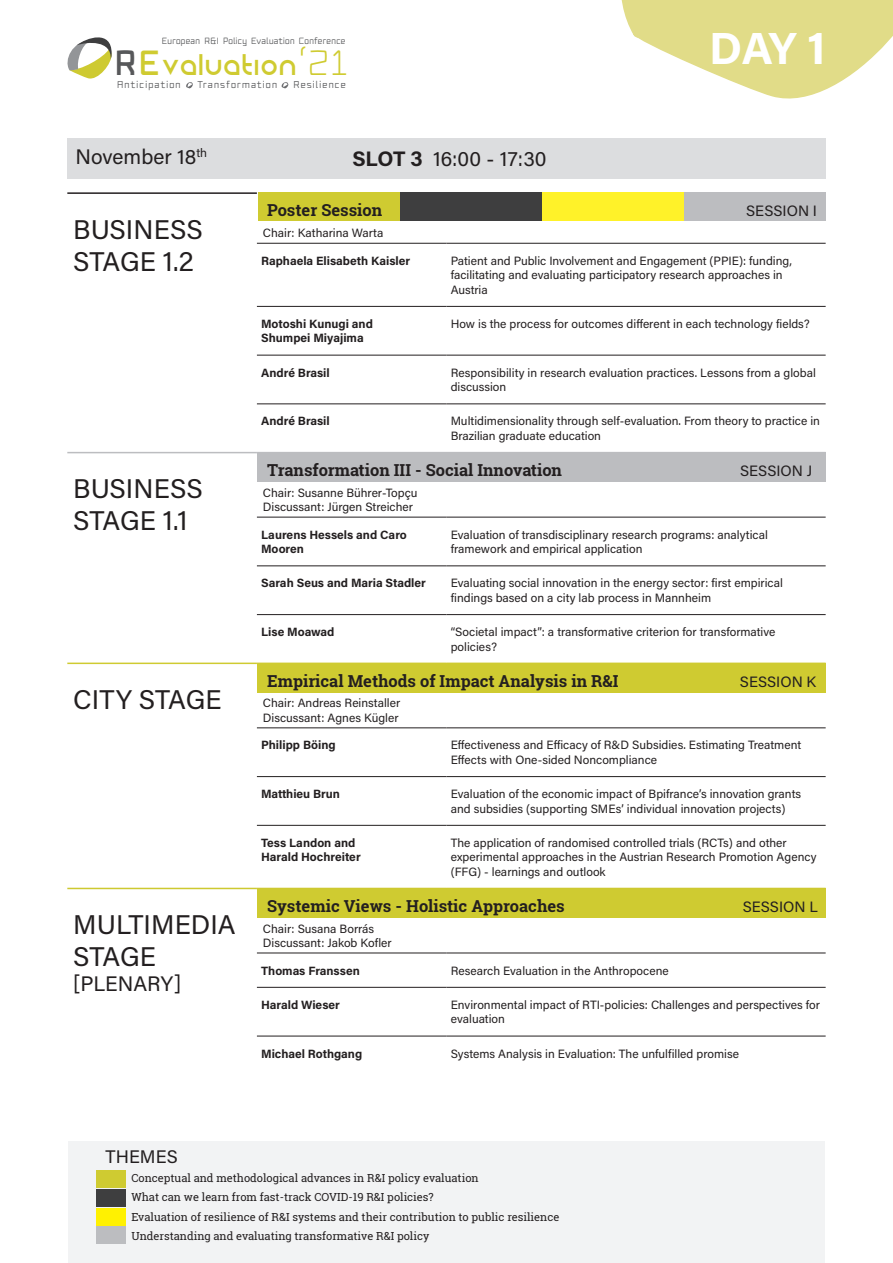
<style>
.page{position:relative;width:893px;height:1263px;background:#fff}
.page>*{position:absolute;margin:0;border:0;box-sizing:border-box;transform-origin:0 0}
.t1{font:700 45px "Acumin Pro";color:#fff}
.t2{font:33.45px "REZ";letter-spacing:.075em;color:#cfcb31}
.t3{font:27px "Acumin Pro";color:#231f20}
.t4{font:21px "Acumin Pro";color:#231f20}
.t5{font:18.15px "Acumin Pro";letter-spacing:.005em;color:#231f20}
.t6{font:700 16.5px "Roboto Slab";color:#231f20}
.t7{font:15px "Acumin Pro";color:#231f20}
.thema_sub{font:12px/14.4px "Acumin Pro";color:#231f20}
.speaker{font:700 12px/14.4px "Acumin Pro";color:#231f20}
.chair{font:12px "Acumin Pro";color:#231f20}
.t8{font:11.1px "Roboto Slab";color:#231f20}
.t9{font:500 9.45px "Fenton";letter-spacing:.125em;color:#57585a}
.t10{font:500 9.45px "Fenton";letter-spacing:.105em;color:#57585a}
.t11{font:500 8.55px "Fenton";letter-spacing:.04em;color:#57585a}
.s1{font-family:"Fenton";font-weight:900;color:#57585a}
.s2{font-family:"Fenton";font-weight:900}
.s3{font-family:"Fenton"}
.s4{font-weight:700}
</style>
<div class="page">
<div style="left:258px;top:192px;width:142px;height:29px;background:#cfcb31"></div>
<div style="left:400px;top:192px;width:142px;height:29px;background:#3e3e3f"></div>
<div style="left:542px;top:192px;width:142px;height:29px;background:#fff229"></div>
<div style="left:684px;top:192px;width:142px;height:29px;background:#bcbdc0"></div>
<div style="left:67px;top:138px;width:759px;height:41px;background:#dcdddf"></div>
<div style="left:257px;top:453px;width:569px;height:29px;background:#bcbdc0"></div>
<div style="left:257px;top:663px;width:569px;height:30px;background:#cfcb31"></div>
<div style="left:257px;top:888px;width:569px;height:30px;background:#cfcb31"></div>
<hr style="left:257px;top:243px;width:189px;height:1px;background:#231f20">
<hr style="left:446px;top:243px;width:380px;height:1px;background:#231f20">
<hr style="left:257px;top:517px;width:189px;height:1px;background:#231f20">
<hr style="left:446px;top:517px;width:380px;height:1px;background:#231f20">
<hr style="left:257px;top:728px;width:189px;height:1px;background:#231f20">
<hr style="left:446px;top:728px;width:380px;height:1px;background:#231f20">
<hr style="left:257px;top:953px;width:189px;height:1px;background:#231f20">
<hr style="left:446px;top:953px;width:380px;height:1px;background:#231f20">
<hr style="left:257px;top:566px;width:189px;height:1px;background:#231f20">
<hr style="left:446px;top:566px;width:380px;height:1px;background:#231f20">
<hr style="left:257px;top:776px;width:189px;height:1px;background:#231f20">
<hr style="left:446px;top:776px;width:380px;height:1px;background:#231f20">
<hr style="left:257px;top:987px;width:189px;height:1px;background:#231f20">
<hr style="left:446px;top:987px;width:380px;height:1px;background:#231f20">
<hr style="left:257px;top:306px;width:189px;height:1px;background:#231f20">
<hr style="left:446px;top:306px;width:380px;height:1px;background:#231f20">
<hr style="left:257px;top:614px;width:189px;height:1px;background:#231f20">
<hr style="left:446px;top:614px;width:380px;height:1px;background:#231f20">
<hr style="left:257px;top:825px;width:189px;height:1px;background:#231f20">
<hr style="left:446px;top:825px;width:380px;height:1px;background:#231f20">
<hr style="left:257px;top:1036px;width:189px;height:1px;background:#231f20">
<hr style="left:446px;top:1036px;width:380px;height:1px;background:#231f20">
<hr style="left:67px;top:663px;width:190px;height:1px;background:#cfcb31">
<hr style="left:67px;top:192px;width:190px;height:2px;background:#231f20">
<hr style="left:257px;top:355px;width:189px;height:1px;background:#231f20">
<hr style="left:446px;top:355px;width:380px;height:1px;background:#231f20">
<hr style="left:257px;top:404px;width:189px;height:1px;background:#231f20">
<hr style="left:446px;top:404px;width:380px;height:1px;background:#231f20">
<hr style="left:67px;top:888px;width:190px;height:1px;background:#cdc931">
<hr style="left:67px;top:452px;width:190px;height:1px;background:#bcbdc0">
<hr style="left:257px;top:452px;width:189px;height:1px;background:#bcbdc0">
<hr style="left:446px;top:452px;width:380px;height:1px;background:#bcbdc0">
<svg style="left:621px;top:0;width:272px;height:99px"></svg>
<div style="left:676px;top:0;width:207px;height:45px;background:#e1dc88"></div>
<div style="left:68px;top:1142px;width:757px;height:121px;background:#f2f3f4"></div>
<div style="left:96px;top:1171px;width:30px;height:17px;background:#cfcb31"></div>
<div style="left:96px;top:1189px;width:30px;height:17px;background:#3e3e3f"></div>
<div style="left:96px;top:1208px;width:30px;height:17px;background:#fff101"></div>
<div style="left:96px;top:1226px;width:30px;height:18px;background:#bcbdc0"></div>
<svg style="left:67px;top:37px;width:45px;height:42px"></svg>
<svg style="left:186px;top:82px;width:7px;height:7px"></svg>
<svg style="left:281px;top:82px;width:7px;height:7px"></svg>
<p class="t11" style="left:162px;top:36px;width:185px">European R&amp;I Policy Evaluation Conference</p>
<p class="t2" style="left:114px;top:54px;width:235px"><span class="s1">R</span><span class="s2">E</span>valuation<span class="s3">‘21</span></p>
<p class="t9" style="left:117px;top:79px;width:65px">Anticipation</p>
<p class="t10" style="left:197px;top:79px;width:82px">Transformation</p>
<p class="t9" style="left:294px;top:79px;width:54px">Resilience</p>
<p class="t4" style="left:75px;top:142px;width:133px">November 18<sup>th</sup></p>
<p class="t4" style="left:352px;top:144px;width:196px"><span class="s4">SLOT 3</span> 16:00 - 17:30</p>
<p class="t1" style="left:709px;top:17px;width:118px">DAY 1</p>
<p class="t3" style="left:73px;top:210px;width:131px">BUSINESS</p>
<p class="t3" style="left:73px;top:243px;width:122px">STAGE 1.2</p>
<p class="t3" style="left:73px;top:470px;width:131px">BUSINESS</p>
<p class="t3" style="left:73px;top:502px;width:116px">STAGE 1.1</p>
<p class="t3" style="left:73px;top:680px;width:150px">CITY STAGE</p>
<p class="t3" style="left:73px;top:906px;width:164px">MULTIMEDIA</p>
<p class="t3" style="left:73px;top:938px;width:84px">STAGE</p>
<p class="t4" style="left:73px;top:969px;width:110px">[PLENARY]</p>
<p class="t6" style="left:267px;top:199px;width:117px">Poster Session</p>
<p class="t7" style="left:746px;top:201px;width:72px">SESSION I</p>
<p class="chair" style="left:263px;top:225px;width:122px">Chair: Katharina Warta</p>
<p class="speaker" style="left:261px;top:253px;width:151px">Raphaela Elisabeth Kaisler</p>
<p class="thema_sub" style="left:451px;top:253px;width:343px">Patient and Public Involvement and Engagement (PPIE): funding, facilitating and evaluating participatory research approaches in<br>Austria</p>
<p class="speaker" style="left:261px;top:316px;width:113px">Motoshi Kunugi and<br>Shumpei Miyajima</p>
<p class="thema_sub" style="left:451px;top:316px;width:361px">How is the process for outcomes different in each technology fields?</p>
<p class="speaker" style="left:261px;top:365px;width:70px">André Brasil</p>
<p class="thema_sub" style="left:451px;top:365px;width:367px">Responsibility in research evaluation practices. Lessons from a global discussion</p>
<p class="speaker" style="left:261px;top:413px;width:70px">André Brasil</p>
<p class="thema_sub" style="left:451px;top:414px;width:371px">Multidimensionality through self-evaluation. From theory to practice in<br>Brazilian graduate education</p>
<p class="t6" style="left:267px;top:459px;width:296px">Transformation III - Social Innovation</p>
<p class="t7" style="left:740px;top:460px;width:74px">SESSION J</p>
<p class="chair" style="left:263px;top:484px;width:156px">Chair: Susanne Bührer-Topçu</p>
<p class="chair" style="left:263px;top:499px;width:152px">Discussant: Jürgen Streicher</p>
<p class="speaker" style="left:261px;top:527px;width:147px">Laurens Hessels and Caro<br>Mooren</p>
<p class="thema_sub" style="left:451px;top:527px;width:319px">Evaluation of transdisciplinary research programs: analytical framework and empirical application</p>
<p class="speaker" style="left:261px;top:575px;width:166px">Sarah Seus and Maria Stadler</p>
<p class="thema_sub" style="left:451px;top:575px;width:334px">Evaluating social innovation in the energy sector: first empirical findings based on a city lab process in Mannheim</p>
<p class="speaker" style="left:261px;top:624px;width:75px">Lise Moawad</p>
<p class="thema_sub" style="left:451px;top:624px;width:326px">“Societal impact”: a transformative criterion for transformative policies?</p>
<p class="t6" style="left:267px;top:669px;width:353px">Empirical Methods of Impact Analysis in R&amp;I</p>
<p class="t7" style="left:740px;top:671px;width:78px">SESSION K</p>
<p class="chair" style="left:263px;top:695px;width:139px">Chair: Andreas Reinstaller</p>
<p class="chair" style="left:263px;top:709px;width:137px">Discussant: Agnes Kügler</p>
<p class="speaker" style="left:261px;top:737px;width:76px">Philipp Böing</p>
<p class="thema_sub" style="left:451px;top:737px;width:352px">Effectiveness and Efficacy of R&amp;D Subsidies. Estimating Treatment<br>Effects with One-sided Noncompliance</p>
<p class="speaker" style="left:261px;top:786px;width:80px">Matthieu Brun</p>
<p class="thema_sub" style="left:451px;top:786px;width:352px">Evaluation of the economic impact of Bpifrance’s innovation grants and subsidies (supporting SMEs’ individual innovation projects)</p>
<p class="speaker" style="left:261px;top:835px;width:101px">Tess Landon and<br>Harald Hochreiter</p>
<p class="thema_sub" style="left:451px;top:835px;width:367px">The application of randomised controlled trials (RCTs) and other experimental approaches in the Austrian Research Promotion Agency (FFG) - learnings and outlook</p>
<p class="t6" style="left:267px;top:894px;width:299px">Systemic Views - Holistic Approaches</p>
<p class="t7" style="left:743px;top:896px;width:77px">SESSION L</p>
<p class="chair" style="left:263px;top:920px;width:113px">Chair: Susana Borrás</p>
<p class="chair" style="left:263px;top:934px;width:130px">Discussant: Jakob Kofler</p>
<p class="speaker" style="left:261px;top:963px;width:100px">Thomas Franssen</p>
<p class="thema_sub" style="left:451px;top:963px;width:219px">Research Evaluation in the Anthropocene</p>
<p class="speaker" style="left:261px;top:997px;width:80px">Harald Wieser</p>
<p class="thema_sub" style="left:451px;top:997px;width:371px">Environmental impact of RTI-policies: Challenges and perspectives for evaluation</p>
<p class="speaker" style="left:261px;top:1046px;width:103px">Michael Rothgang</p>
<p class="thema_sub" style="left:451px;top:1046px;width:290px">Systems Analysis in Evaluation: The unfulfilled promise</p>
<p class="t5" style="left:106px;top:1144px;width:74px">THEMES</p>
<p class="t8" style="left:131px;top:1170px;width:349px">Conceptual and methodological advances in R&amp;I policy evaluation</p>
<p class="t8" style="left:131px;top:1190px;width:304px">What can we learn from fast-track COVID-19 R&amp;I policies?</p>
<p class="t8" style="left:131px;top:1209px;width:429px">Evaluation of resilience of R&amp;I systems and their contribution to public resilience</p>
<p class="t8" style="left:131px;top:1228px;width:299px">Understanding and evaluating transformative R&amp;I policy</p>
</div>
